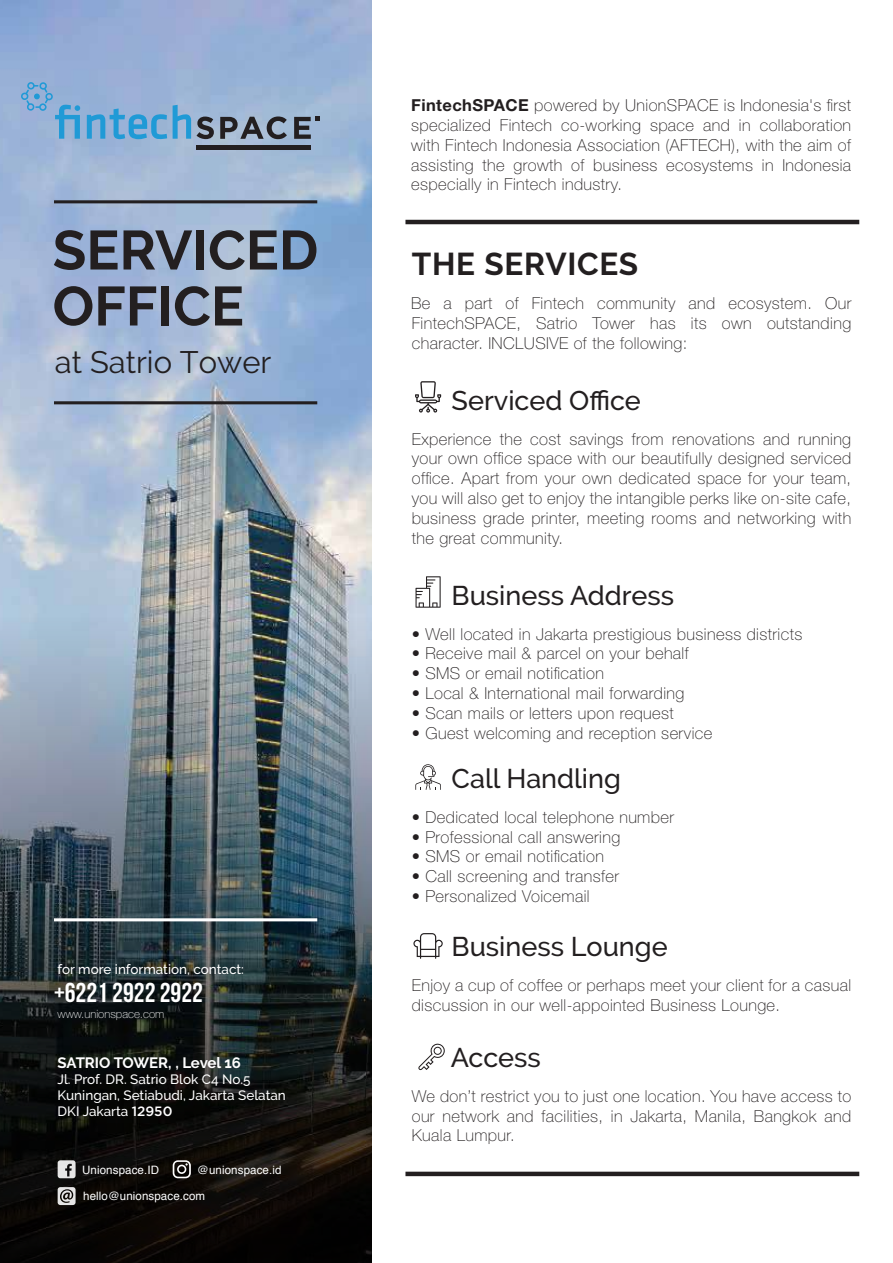
<style>
.page{position:relative;width:893px;height:1263px;background:#fff}
.page>*{position:absolute;margin:0;border:0;box-sizing:border-box;transform-origin:0 0}
.t1{font:700 55.05px/55.9px "Raleway";color:#231f20}
.t2{font:700 31.5px "Raleway";letter-spacing:.025em;color:#231f20}
.t3{font:30.9px "Raleway";color:#231f20}
.t4{font:700 27.3px "Bebas Neue";color:#fff}
.t5{font:500 27px "Raleway";color:#231f20}
.t6{font:100 16.5px/19.8px "Helvetica Neue LT Std";letter-spacing:.025em;color:#231f20;text-align:justify}
.t7{font:700 15px "Raleway";letter-spacing:-.005em;color:#fff}
.t8{font:500 13.5px/16.2px "Raleway";color:#fff}
.t9{font:11.55px "Helvetica";letter-spacing:.01em;color:#fff}
.t10{font:100 11.55px "Helvetica Neue LT Std";color:#fff}
.s1{font-family:"Gotham"}
.s2{font-weight:700}
</style>
<div class="page">
<img style="left:0;top:0;width:372px;height:618px">
<img style="left:0;top:618px;width:372px;height:645px">
<svg style="left:58px;top:1160px;width:18px;height:18px"></svg>
<svg style="left:173px;top:1160px;width:18px;height:18px"></svg>
<svg style="left:58px;top:1187px;width:18px;height:18px"></svg>
<hr style="left:54px;top:200px;width:263px;height:3px;background:#231f20">
<hr style="left:54px;top:401px;width:263px;height:3px;background:#231f20">
<hr style="left:54px;top:918px;width:263px;height:3px;background:#fff">
<svg style="left:173px;top:105px;width:18px;height:34px"></svg>
<svg style="left:87px;top:108px;width:80px;height:32px;background:#69a8d6"></svg>
<svg style="left:20px;top:82px;width:60px;height:57px;background:#81acd6"></svg>
<div style="left:197px;top:145px;width:114px;height:5px;background:#231f20"></div>
<svg style="left:197px;top:117px;width:17px;height:22px"></svg>
<svg style="left:220px;top:116px;width:67px;height:23px;background:#6e7887"></svg>
<svg style="left:294px;top:117px;width:25px;height:22px"></svg>
<svg style="left:415px;top:764px;width:26px;height:26px"></svg>
<svg style="left:413px;top:933px;width:30px;height:26px"></svg>
<svg style="left:418px;top:1043px;width:27px;height:27px"></svg>
<svg style="left:415px;top:576px;width:26px;height:32px"></svg>
<hr style="left:405px;top:220px;width:454px;height:4px;background:#231f20">
<hr style="left:405px;top:1172px;width:454px;height:4px;background:#231f20">
<svg style="left:415px;top:381px;width:26px;height:32px"></svg>
<h1 class="t1" style="left:53px;top:222px;width:267px">SERVICED<br>OFFICE</h1>
<h3 class="t3" style="left:55px;top:344px;width:218px">at Satrio Tower</h3>
<p class="t8" style="left:58px;top:961px;width:188px">for more information, contact:</p>
<p class="t10" style="left:58px;top:1007px;width:108px">www.unionspace.com</p>
<h3 class="t4" style="left:54px;top:977px;width:150px">+6221 2922 2922</h3>
<p class="t7" style="left:58px;top:1054px;width:185px">SATRIO TOWER, , Level 16</p>
<p class="t8" style="left:58px;top:1071px;width:230px">Jl. Prof. DR. Satrio Blok C4 No.5<br>Kuningan, Setiabudi, Jakarta Selatan<br>DKI Jakarta <span class="s1">12950</span></p>
<p class="t9" style="left:82px;top:1161px;width:78px">Unionspace.ID</p>
<p class="t9" style="left:197px;top:1161px;width:86px">@unionspace.id</p>
<p class="t9" style="left:83px;top:1187px;width:124px">hello@unionspace.com</p>
<p class="t6" style="left:411px;top:95px;width:441px"><span class="s2">FintechSPACE</span> powered by UnionSPACE is Indonesia's first specialized Fintech co-working space and in collaboration with Fintech Indonesia Association (AFTECH), with the aim of assisting the growth of business ecosystems in Indonesia especially in Fintech industry.</p>
<h2 class="t2" style="left:412px;top:246px;width:228px">THE SERVICES</h2>
<p class="t6" style="left:411px;top:293px;width:442px">Be a part of Fintech community and ecosystem. Our FintechSPACE, Satrio Tower has its own outstanding character. INCLUSIVE of the following:</p>
<h3 class="t5" style="left:452px;top:385px;width:191px">Serviced Office</h3>
<p class="t6" style="left:412px;top:429px;width:441px">Experience the cost savings from renovations and running your own office space with our beautifully designed serviced office. Apart from your own dedicated space for your team, you will also get to enjoy the intangible perks like on-site cafe, business grade printer, meeting rooms and networking with the great community.</p>
<h3 class="t5" style="left:452px;top:580px;width:224px">Business Address</h3>
<p class="t6" style="left:412px;top:624px;width:392px">• Well located in Jakarta prestigious business districts</p>
<p class="t6" style="left:412px;top:644px;width:279px">• Receive mail &amp; parcel on your behalf</p>
<p class="t6" style="left:412px;top:663px;width:194px">• SMS or email notification</p>
<p class="t6" style="left:412px;top:683px;width:274px">• Local &amp; International mail forwarding</p>
<p class="t6" style="left:412px;top:703px;width:264px">• Scan mails or letters upon request</p>
<p class="t6" style="left:412px;top:723px;width:302px">• Guest welcoming and reception service</p>
<h3 class="t5" style="left:452px;top:763px;width:171px">Call Handling</h3>
<p class="t6" style="left:412px;top:807px;width:264px">• Dedicated local telephone number</p>
<p class="t6" style="left:412px;top:827px;width:210px">• Professional call answering</p>
<p class="t6" style="left:412px;top:846px;width:194px">• SMS or email notification</p>
<p class="t6" style="left:412px;top:866px;width:209px">• Call screening and transfer</p>
<p class="t6" style="left:412px;top:886px;width:179px">• Personalized Voicemail</p>
<h3 class="t5" style="left:452px;top:931px;width:217px">Business Lounge</h3>
<p class="t6" style="left:412px;top:975px;width:441px">Enjoy a cup of coffee or perhaps meet your client for a casual discussion in our well-appointed Business Lounge.</p>
<h3 class="t5" style="left:451px;top:1042px;width:92px">Access</h3>
<p class="t6" style="left:412px;top:1086px;width:441px">We don’t restrict you to just one location. You have access to our network and facilities, in Jakarta, Manila, Bangkok and Kuala Lumpur.</p>
</div>
